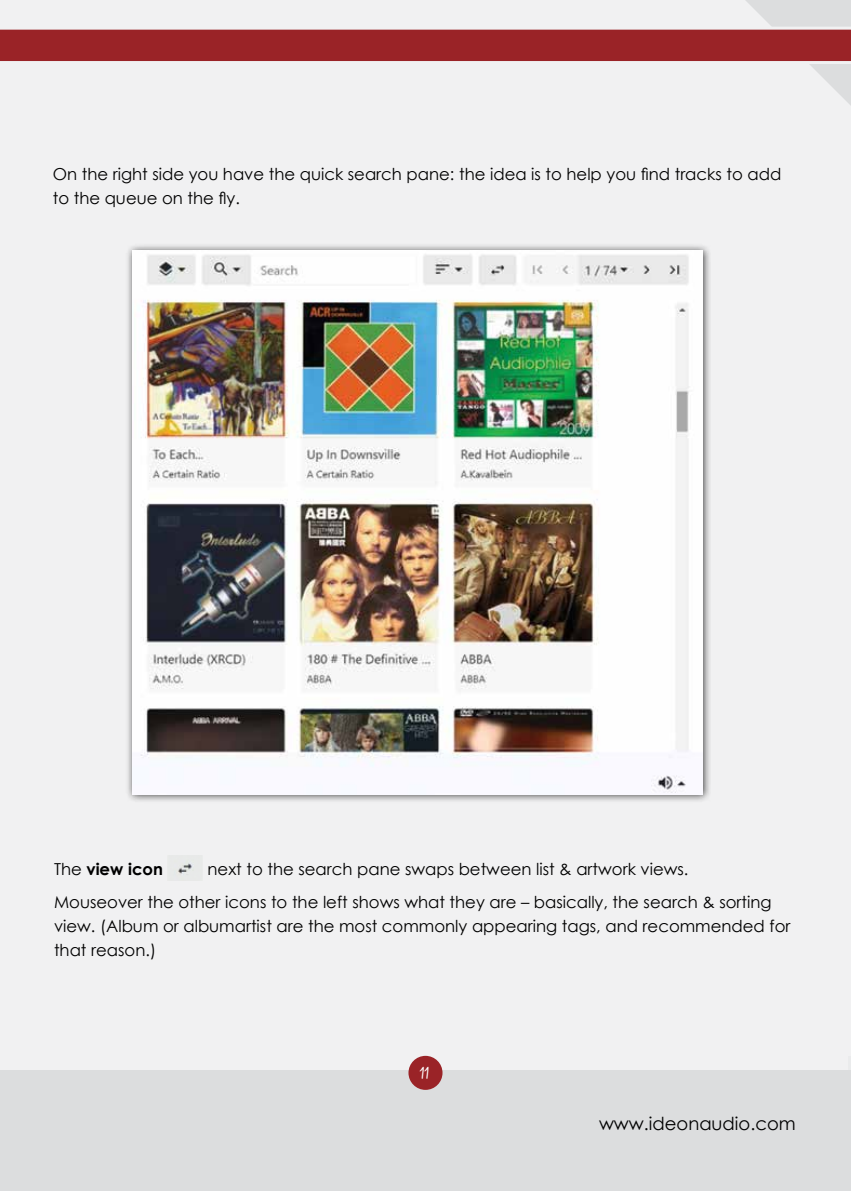
<style>
.page{position:relative;width:851px;height:1191px;background:#fff}
.page>*{position:absolute;margin:0;border:0;box-sizing:border-box;transform-origin:0 0}
.t1{font:18px "Century Gothic";color:#000}
.t2{font:18px "Gunny Manual";color:#fff}
.t3{font:16.5px/24px "Century Gothic";color:#000}
.t4{font:700 16.5px "Century Gothic";color:#000}
.s1{font-weight:400}
</style>
<div class="page">
<div style="left:0;top:0;width:850px;height:1191px;background:#f1f1f2"></div>
<div style="left:0;top:1069px;width:850px;height:122px;background:#dcddde"></div>
<svg style="left:0;top:0;width:850px;height:104px"></svg>
<div style="left:408px;top:1055px;width:34px;height:34px;background:#9a2327;border-radius:50%"></div>
<img style="left:173px;top:859px;width:21px;height:21px">
<div style="left:125px;top:243px;width:586px;height:560px;background:#000;opacity:.75"></div>
<img style="left:132px;top:250px;width:570px;height:544px">
<p class="t3" style="left:53px;top:162px;width:730px">On the right side you have the quick search pane: the idea is to help you find tracks to add to the queue on the fly.</p>
<p class="t3" style="left:54px;top:853px;width:719px;line-height:32.5px;text-indent:153px">next to the search pane swaps between list &amp; artwork views.<br>Mouseover the other icons to the left shows what they are – basically, the search &amp; sorting</p>
<p class="t3" style="left:54px;top:913px;width:737px">view. (Album or albumartist are the most commonly appearing tags, and recommended for that reason.)</p>
<p class="t4" style="left:54px;top:856px;width:110px"><span class="s1">The</span> view icon</p>
<p class="t2" style="left:419px;top:1061px;width:11px">11</p>
<p class="t1" style="left:599px;top:1111px;width:198px">www.ideonaudio.com</p>
</div>
